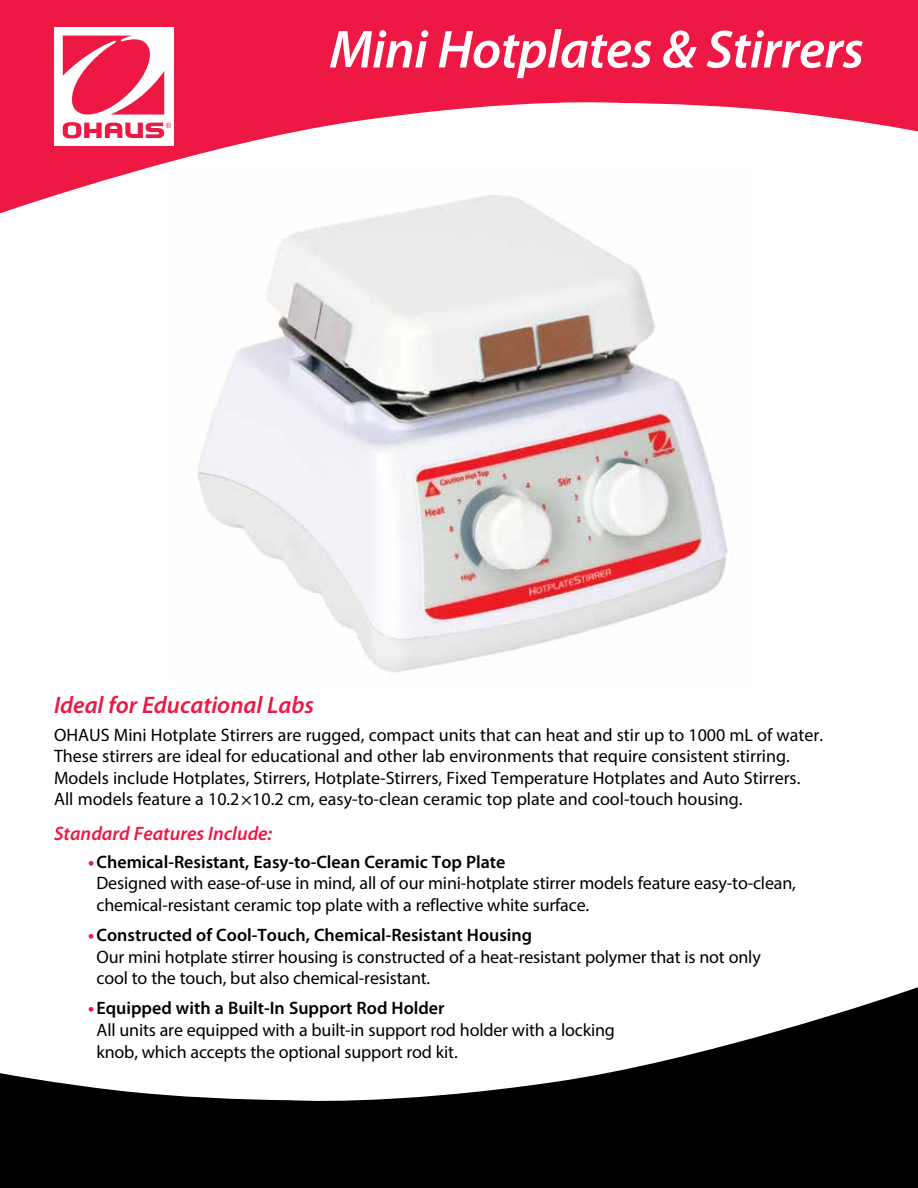
<style>
.page{position:relative;width:918px;height:1188px;background:#fff}
.page>*{position:absolute;margin:0;border:0;box-sizing:border-box;transform-origin:0 0}
.t1{font:italic 600 54px "Myriad Pro";letter-spacing:-.01em;color:#fff}
.t2{font:italic 600 24px "Myriad Pro";color:#ed1844}
.t3{font:italic 600 19.5px "Myriad Pro";color:#ed1844}
.t4{font:18px/21.6px "Myriad Pro";letter-spacing:-.01em;color:#000}
.s1{font-weight:700;color:#ed1844}
.s2{font-weight:600}
</style>
<div class="page">
<svg style="left:0;top:0;width:918px;height:214px;fill:#ed1844"></svg>
<div style="left:54px;top:27px;width:120px;height:119px;background:#fff"></div>
<svg style="left:63px;top:36px;width:108px;height:102px"></svg>
<svg style="left:0;top:987px;width:918px;height:201px;fill:#000"></svg>
<div style="left:165px;top:171px;width:605px;height:514px;background:#fff"></div>
<img style="left:197px;top:195px;width:531px;height:478px">
<h1 class="t1" style="left:329px;top:15px;width:536px">Mini Hotplates &amp; Stirrers</h1>
<h2 class="t2" style="left:54px;top:689px;width:262px">Ideal for Educational Labs</h2>
<p class="t4" style="left:54px;top:723px;width:771px">OHAUS Mini Hotplate Stirrers are rugged, compact units that can heat and stir up to 1000 mL of water.<br>These stirrers are ideal for educational and other lab environments that require consistent stirring.<br>Models include Hotplates, Stirrers, Hotplate-Stirrers, Fixed Temperature Hotplates and Auto Stirrers.<br>All models feature a 10.2×10.2 cm, easy-to-clean ceramic top plate and cool-touch housing.</p>
<p class="t3" style="left:54px;top:821px;width:220px">Standard Features Include:</p>
<p class="t4" style="left:97px;top:851px;width:701px;text-indent:-8px"><span class="s1">•</span><span class="s2">Chemical-Resistant, Easy-to-Clean Ceramic Top Plate<br></span>Designed with ease-of-use in mind, all of our mini-hotplate stirrer models feature easy-to-clean, chemical-resistant ceramic top plate with a reflective white surface.</p>
<p class="t4" style="left:97px;top:924px;width:666px;text-indent:-8px"><span class="s1">•</span><span class="s2">Constructed of Cool-Touch, Chemical-Resistant Housing<br></span>Our mini hotplate stirrer housing is constructed of a heat-resistant polymer that is not only cool to the touch, but also chemical-resistant.</p>
<p class="t4" style="left:97px;top:997px;width:520px;text-indent:-8px"><span class="s1">•</span> <span class="s2">Equipped with a Built-In Support Rod Holder<br></span>All units are equipped with a built-in support rod holder with a locking knob, which accepts the optional support rod kit.</p>
</div>
